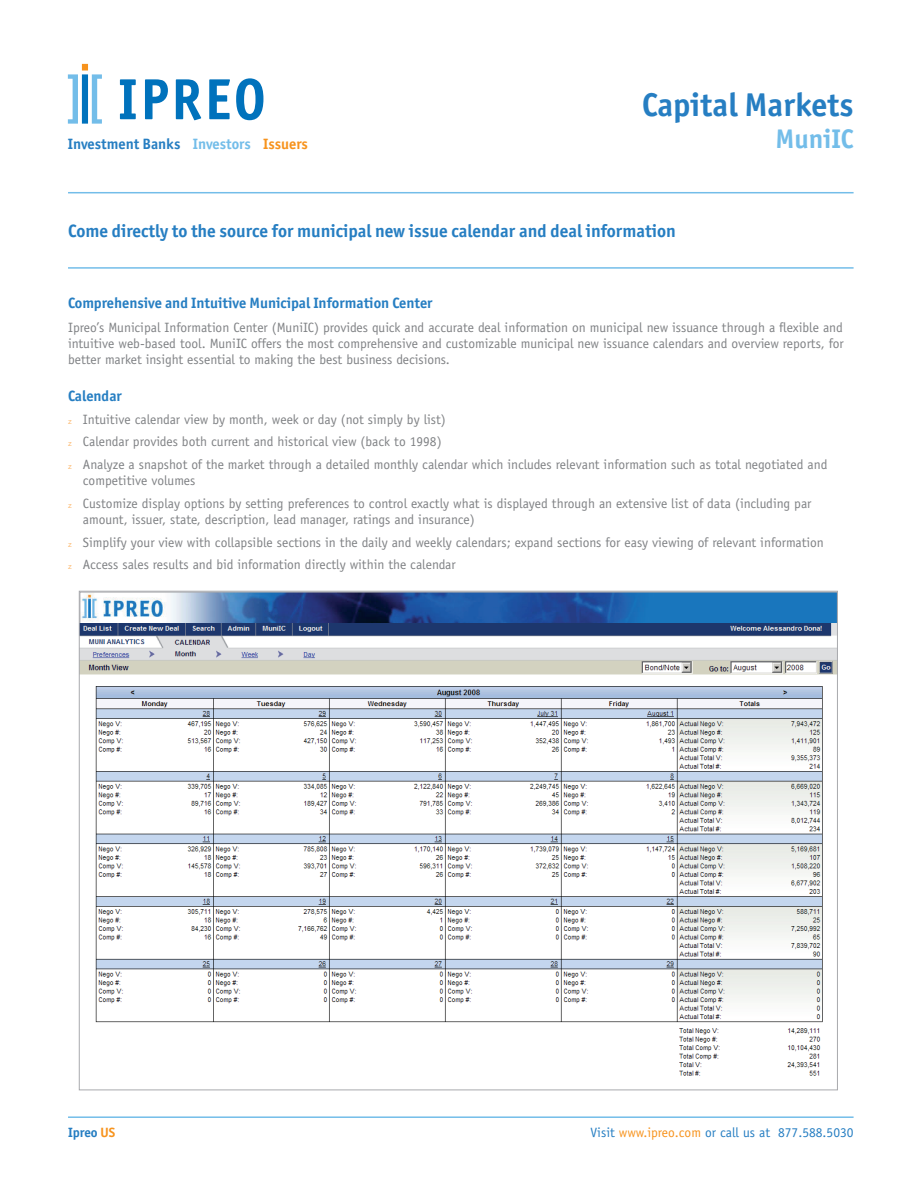
<style>
.page{position:relative;width:918px;height:1188px;background:#fff}
.page>*{position:absolute;margin:0;border:0;box-sizing:border-box;transform-origin:0 0}
.t1{font:700 33px "Officina Sans ITC Std";color:#267ec2}
.t2{font:700 27px "Officina Sans ITC Std";color:#73bde9}
.t3{font:700 18px "Officina Sans ITC Std";color:#267ec2}
.t4{font:700 15px "Officina Sans ITC Std";color:#267ec2}
.t5{font:13.5px/22.6px "Officina Sans Std";color:#808285}
.t6{font:13.5px "Officina Sans Std";color:#267ec2}
.t7{font:700 13.5px "Officina Sans ITC Std";color:#267ec2}
.s1{color:#73bde9}
.s2{color:#f7931d}
</style>
<div class="page">
<svg style="left:120px;top:79px;width:16px;height:40px"></svg>
<svg style="left:145px;top:79px;width:23px;height:40px"></svg>
<svg style="left:176px;top:79px;width:25px;height:41px"></svg>
<svg style="left:209px;top:79px;width:21px;height:40px"></svg>
<svg style="left:236px;top:78px;width:27px;height:42px"></svg>
<svg style="left:68px;top:64px;width:34px;height:60px"></svg>
<hr style="left:68px;top:192px;width:786px;height:1px;background:#73bde9">
<hr style="left:68px;top:1116px;width:786px;height:2px;background:#73bde9">
<hr style="left:68px;top:267px;width:786px;height:2px;background:#73bde9">
<img style="left:82px;top:594px;width:754px;height:30px">
<img style="left:81px;top:624px;width:755px;height:452px">
<p class="t4" style="left:68px;top:135px;width:242px">Investment Banks <span class="s1">Investors</span> <span class="s2">Issuers</span></p>
<h1 class="t1" style="left:642px;top:85px;width:213px">Capital Markets</h1>
<h2 class="t2" style="left:775px;top:122px;width:80px">MuniIC</h2>
<h3 class="t3" style="left:68px;top:220px;width:609px">Come directly to the source for municipal new issue calendar and deal information</h3>
<p class="t4" style="left:68px;top:294px;width:366px">Comprehensive and Intuitive Municipal Information Center</p>
<p class="t5" style="left:68px;top:319px;width:777px;line-height:16.2px;text-align:justify">Ipreo’s Municipal Information Center (MuniIC) provides quick and accurate deal information on municipal new issuance through a flexible and intuitive web-based tool. MuniIC offers the most comprehensive and customizable municipal new issuance calendars and overview reports, for better market insight essential to making the best business decisions.</p>
<p class="t4" style="left:68px;top:387px;width:55px">Calendar</p>
<p class="t5" style="left:83px;top:408px;width:746px">Intuitive calendar view by month, week or day (not simply by list)<br>Calendar provides both current and historical view (back to 1998)<br>Analyze a snapshot of the market through a detailed monthly calendar which includes relevant information such as total negotiated and</p>
<p class="t5" style="left:83px;top:469px;width:730px">competitive volumes<br>Customize display options by setting preferences to control exactly what is displayed through an extensive list of data (including par</p>
<p class="t5" style="left:83px;top:508px;width:742px">amount, issuer, state, description, lead manager, ratings and insurance)<br>Simplify your view with collapsible sections in the daily and weekly calendars; expand sections for easy viewing of relevant information<br>Access sales results and bid information directly within the calendar</p>
<p class="t7" style="left:68px;top:1124px;width:49px">Ipreo <span class="s2">US</span></p>
<p class="t6" style="left:591px;top:1124px;width:265px">Visit <span class="s2">www.ipreo.com</span> or call us at 877.588.5030</p>
</div>
